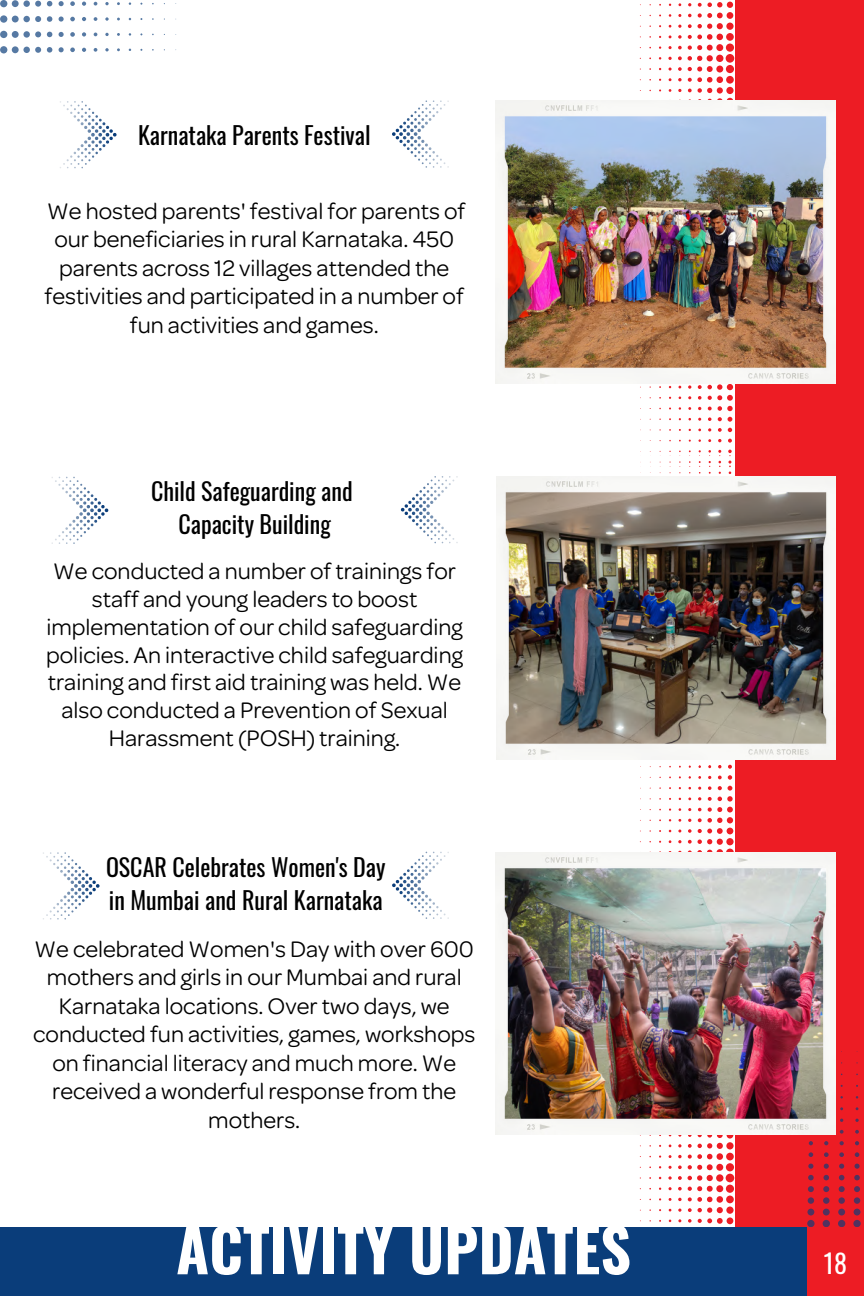
<style>
.page{position:relative;width:864px;height:1296px;background:#fff}
.page>*{position:absolute;margin:0;border:0;box-sizing:border-box;transform-origin:0 0}
.t1{font:700 60px "Oswald";color:#fff}
.t2{font:26px "Oswald";color:#fff}
.t3{font:24px/28.6px "Omnes";color:#000;text-align:center}
.t4{font:24px/33px "Oswald";color:#000}
</style>
<div class="page">
<div style="left:735px;top:0;width:129px;height:1296px;background:#ed1c24"></div>
<svg style="left:640px;top:1px;width:94px;height:1224px"></svg>
<svg style="left:807px;top:1220px;width:8px;height:7px"></svg>
<div style="left:807px;top:1209px;width:7px;height:7px;background:#51325f;border-radius:50%"></div>
<div style="left:808px;top:1197px;width:6px;height:7px;background:#51325f;border-radius:50%"></div>
<svg style="left:808px;top:1186px;width:6px;height:6px"></svg>
<svg style="left:808px;top:1175px;width:6px;height:5px"></svg>
<svg style="left:808px;top:1164px;width:5px;height:5px"></svg>
<svg style="left:809px;top:1152px;width:4px;height:5px"></svg>
<svg style="left:809px;top:1141px;width:4px;height:4px"></svg>
<div style="left:823px;top:1220px;width:7px;height:7px;background:#51325f;border-radius:50%"></div>
<svg style="left:823px;top:1209px;width:7px;height:7px"></svg>
<svg style="left:823px;top:1197px;width:7px;height:7px"></svg>
<svg style="left:823px;top:1186px;width:6px;height:6px"></svg>
<svg style="left:824px;top:1175px;width:5px;height:5px"></svg>
<svg style="left:824px;top:1164px;width:5px;height:5px"></svg>
<svg style="left:824px;top:1152px;width:5px;height:5px"></svg>
<svg style="left:824px;top:1141px;width:4px;height:4px"></svg>
<div style="left:838px;top:1220px;width:7px;height:7px;background:#51325f;border-radius:50%"></div>
<svg style="left:838px;top:1209px;width:7px;height:7px"></svg>
<svg style="left:838px;top:1197px;width:7px;height:7px"></svg>
<svg style="left:839px;top:1186px;width:6px;height:6px"></svg>
<svg style="left:839px;top:1175px;width:5px;height:5px"></svg>
<svg style="left:839px;top:1164px;width:5px;height:5px"></svg>
<svg style="left:839px;top:1152px;width:5px;height:5px"></svg>
<svg style="left:840px;top:1141px;width:4px;height:4px"></svg>
<svg style="left:840px;top:1130px;width:4px;height:4px"></svg>
<div style="left:853px;top:1220px;width:8px;height:7px;background:#51325f;border-radius:50%"></div>
<div style="left:854px;top:1209px;width:6px;height:7px;background:#51325f;border-radius:50%"></div>
<div style="left:854px;top:1197px;width:6px;height:7px;background:#51325f;border-radius:50%"></div>
<svg style="left:854px;top:1186px;width:6px;height:6px"></svg>
<svg style="left:854px;top:1175px;width:6px;height:5px"></svg>
<svg style="left:854px;top:1164px;width:6px;height:5px"></svg>
<svg style="left:855px;top:1152px;width:4px;height:5px"></svg>
<svg style="left:855px;top:1141px;width:4px;height:4px"></svg>
<svg style="left:855px;top:1130px;width:4px;height:4px"></svg>
<svg style="left:855px;top:1119px;width:4px;height:3px"></svg>
<div style="left:0;top:1227px;width:807px;height:69px;background:#0a3d7a"></div>
<div style="left:0;top:0;width:7px;height:7px;background:#5679a3;border-radius:50%"></div>
<div style="left:12px;top:0;width:7px;height:7px;background:#5679a3;border-radius:50%"></div>
<svg style="left:23px;top:0;width:7px;height:7px"></svg>
<svg style="left:35px;top:1px;width:6px;height:6px"></svg>
<svg style="left:47px;top:1px;width:5px;height:5px"></svg>
<svg style="left:59px;top:1px;width:5px;height:5px"></svg>
<svg style="left:70px;top:1px;width:5px;height:5px"></svg>
<svg style="left:82px;top:2px;width:4px;height:4px"></svg>
<svg style="left:94px;top:2px;width:3px;height:4px"></svg>
<svg style="left:105px;top:2px;width:4px;height:3px"></svg>
<svg style="left:0;top:15px;width:7px;height:8px"></svg>
<div style="left:12px;top:16px;width:7px;height:6px;background:#5679a3;border-radius:50%"></div>
<div style="left:23px;top:16px;width:7px;height:6px;background:#5679a3;border-radius:50%"></div>
<svg style="left:35px;top:16px;width:6px;height:6px"></svg>
<svg style="left:47px;top:16px;width:5px;height:6px"></svg>
<svg style="left:59px;top:16px;width:5px;height:6px"></svg>
<svg style="left:70px;top:17px;width:5px;height:4px"></svg>
<svg style="left:82px;top:17px;width:4px;height:4px"></svg>
<svg style="left:94px;top:17px;width:3px;height:4px"></svg>
<svg style="left:105px;top:17px;width:4px;height:4px"></svg>
<div style="left:0;top:31px;width:7px;height:7px;background:#5679a3;border-radius:50%"></div>
<svg style="left:12px;top:31px;width:7px;height:7px"></svg>
<svg style="left:23px;top:31px;width:7px;height:7px"></svg>
<svg style="left:35px;top:31px;width:6px;height:6px"></svg>
<svg style="left:47px;top:32px;width:5px;height:5px"></svg>
<svg style="left:59px;top:32px;width:5px;height:5px"></svg>
<svg style="left:70px;top:32px;width:5px;height:5px"></svg>
<svg style="left:82px;top:32px;width:4px;height:5px"></svg>
<svg style="left:105px;top:33px;width:4px;height:3px"></svg>
<div style="left:0;top:46px;width:7px;height:7px;background:#5679a3;border-radius:50%"></div>
<div style="left:12px;top:46px;width:7px;height:7px;background:#5679a3;border-radius:50%"></div>
<div style="left:23px;top:47px;width:7px;height:6px;background:#5679a3;border-radius:50%"></div>
<svg style="left:35px;top:47px;width:6px;height:6px"></svg>
<svg style="left:47px;top:47px;width:5px;height:6px"></svg>
<svg style="left:59px;top:47px;width:5px;height:5px"></svg>
<svg style="left:70px;top:47px;width:5px;height:5px"></svg>
<svg style="left:82px;top:48px;width:4px;height:4px"></svg>
<svg style="left:94px;top:48px;width:3px;height:4px"></svg>
<svg style="left:105px;top:48px;width:4px;height:3px"></svg>
<img style="left:496px;top:101px;width:340px;height:283px">
<svg style="left:60px;top:101px;width:57px;height:67px"></svg>
<svg style="left:392px;top:100px;width:57px;height:68px"></svg>
<img style="left:496px;top:852px;width:340px;height:283px">
<svg style="left:43px;top:852px;width:57px;height:68px"></svg>
<svg style="left:392px;top:852px;width:57px;height:67px"></svg>
<img style="left:496px;top:477px;width:340px;height:282px">
<svg style="left:51px;top:477px;width:57px;height:67px"></svg>
<svg style="left:401px;top:476px;width:57px;height:67px"></svg>
<p class="t4" style="left:138px;top:118px;width:234px">Karnataka Parents Festival</p>
<p class="t3" style="left:45px;top:197px;width:422px">We hosted parents' festival for parents of our beneficiaries in rural Karnataka. 450 parents across 12 villages attended the festivities and participated in a number of fun activities and games.</p>
<p class="t4" style="left:151px;top:474px;width:203px;text-align:center">Child Safeguarding and<br>Capacity Building</p>
<p class="t3" style="left:46px;top:558px;width:418px;line-height:27.8px">We conducted a number of trainings for staff and young leaders to boost implementation of our child safeguarding policies. An interactive child safeguarding training and first aid training was held. We also conducted a Prevention of Sexual Harassment (POSH) training.</p>
<p class="t4" style="left:106px;top:849px;width:281px">OSCAR Celebrates Women's Day in Mumbai and Rural Karnataka</p>
<p class="t3" style="left:33px;top:934px;width:444px">We celebrated Women's Day with over 600 mothers and girls in our Mumbai and rural Karnataka locations. Over two days, we conducted fun activities, games, workshops on financial literacy and much more. We received a wonderful response from the mothers.</p>
<h1 class="t1" style="left:176px;top:1203px;width:456px">ACTIVITY UPDATES</h1>
<p class="t2" style="left:824px;top:1243px;width:25px">18</p>
</div>
